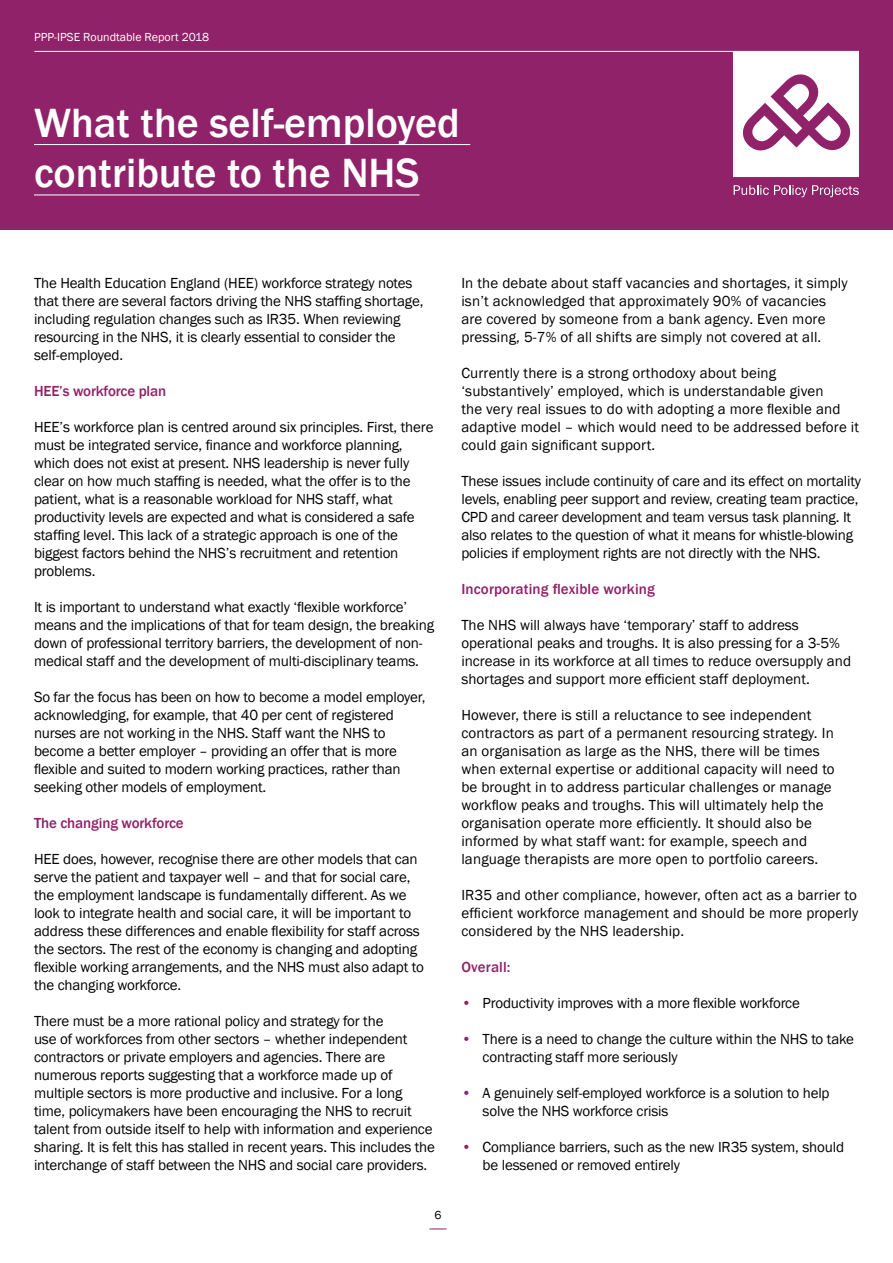
<style>
.page{position:relative;width:893px;height:1263px;background:#fff}
.page>*{position:absolute;margin:0;border:0;box-sizing:border-box;transform-origin:0 0}
.t1{font:500 42px/50.4px "Franklin Gothic";color:#fff}
.t2{font:15px/18px "Franklin Gothic";letter-spacing:-.01em;color:#000}
.t3{font:15px/18px "Franklin Gothic";letter-spacing:.01em;color:#000}
.t4{font:500 15px "Franklin Gothic";letter-spacing:-.005em;color:#902269}
.t5{font:12px "Franklin Gothic";color:#fff}
.t6{font:12px "Franklin Gothic";color:#000}
.s1{color:#902269}
</style>
<div class="page">
<div style="left:0;top:0;width:893px;height:230px;background:#902269"></div>
<svg style="left:429px;top:1228px;width:17px;height:1px"></svg>
<hr style="left:34px;top:51px;width:825px;height:1px;background:#fff">
<svg style="left:733px;top:52px;width:126px;height:125px"></svg>
<svg style="left:734px;top:185px;width:125px;height:12px"></svg>
<hr style="left:34px;top:144px;width:436px;height:1px;background:#fff">
<hr style="left:34px;top:195px;width:386px;height:1px;background:#fff">
<p class="t5" style="left:34px;top:32px;width:177px">PPP-IPSE Roundtable Report 2018</p>
<h1 class="t1" style="left:34px;top:100px;width:427px">What the self-employed contribute to the NHS</h1>
<p class="t2" style="left:34px;top:274px;width:391px">The Health Education England (HEE) workforce strategy notes that there are several factors driving the NHS staffing shortage, including regulation changes such as IR35. When reviewing resourcing in the NHS, it is clearly essential to consider the self-employed.</p>
<p class="t4" style="left:34px;top:385px;width:134px">HEE’s workforce plan</p>
<p class="t2" style="left:34px;top:418px;width:401px">HEE’s workforce plan is centred around six principles. First, there must be integrated service, finance and workforce planning, which does not exist at present. NHS leadership is never fully clear on how much staffing is needed, what the offer is to the patient, what is a reasonable workload for NHS staff, what productivity levels are expected and what is considered a safe staffing level. This lack of a strategic approach is one of the biggest factors behind the NHS’s recruitment and retention problems.</p>
<p class="t2" style="left:34px;top:598px;width:402px">It is important to understand what exactly ‘flexible workforce’ means and the implications of that for team design, the breaking down of professional territory barriers, the development of non&shy;medical staff and the development of multi-disciplinary teams.</p>
<p class="t2" style="left:34px;top:688px;width:393px">So far the focus has been on how to become a model employer, acknowledging, for example, that 40 per cent of registered nurses are not working in the NHS. Staff want the NHS to become a better employer – providing an offer that is more flexible and suited to modern working practices, rather than seeking other models of employment.</p>
<p class="t4" style="left:34px;top:817px;width:151px">The changing workforce</p>
<p class="t2" style="left:34px;top:850px;width:391px">HEE does, however, recognise there are other models that can serve the patient and taxpayer well – and that for social care, the employment landscape is fundamentally different. As we look to integrate health and social care, it will be important to address these differences and enable flexibility for staff across the sectors. The rest of the economy is changing and adopting flexible working arrangements, and the NHS must also adapt to the changing workforce.</p>
<p class="t2" style="left:34px;top:1012px;width:402px">There must be a more rational policy and strategy for the<br>use of workforces from other sectors – whether independent contractors or private employers and agencies. There are numerous reports suggesting that a workforce made up of multiple sectors is more productive and inclusive. For a long time, policymakers have been encouraging the NHS to recruit talent from outside itself to help with information and experience sharing. It is felt this has stalled in recent years. This includes the interchange of staff between the NHS and social care providers.</p>
<p class="t6" style="left:434px;top:1210px;width:9px">6</p>
<p class="t3" style="left:461px;top:274px;width:388px">In the debate about staff vacancies and shortages, it simply isn’t acknowledged that approximately 90% of vacancies are covered by someone from a bank agency. Even more pressing, 5-7% of all shifts are simply not covered at all.</p>
<p class="t3" style="left:461px;top:364px;width:399px">Currently there is a strong orthodoxy about being ‘substantively’ employed, which is understandable given<br>the very real issues to do with adopting a more flexible and adaptive model – which would need to be addressed before it could gain significant support.</p>
<p class="t2" style="left:461px;top:472px;width:401px">These issues include continuity of care and its effect on mortality levels, enabling peer support and review, creating team practice, CPD and career development and team versus task planning. It also relates to the question of what it means for whistle-blowing policies if employment rights are not directly with the NHS.</p>
<p class="t4" style="left:461px;top:580px;width:195px">Incorporating flexible working</p>
<p class="t2" style="left:461px;top:616px;width:391px">The NHS will always have ‘temporary’ staff to address operational peaks and troughs. It is also pressing for a 3-5% increase in its workforce at all times to reduce oversupply and shortages and support more efficient staff deployment.</p>
<p class="t3" style="left:461px;top:706px;width:375px">However, there is still a reluctance to see independent contractors as part of a permanent resourcing strategy. In an organisation as large as the NHS, there will be times when external expertise or additional capacity will need to be brought in to address particular challenges or manage workflow peaks and troughs. This will ultimately help the organisation operate more efficiently. It should also be informed by what staff want: for example, speech and language therapists are more open to portfolio careers.</p>
<p class="t2" style="left:461px;top:886px;width:398px;text-align:justify">IR35 and other compliance, however, often act as a barrier to efficient workforce management and should be more properly considered by the NHS leadership.</p>
<p class="t4" style="left:461px;top:961px;width:51px">Overall:</p>
<p class="t2" style="left:461px;top:994px;width:340px"><span class="s1">•</span> Productivity improves with a more flexible workforce</p>
<p class="t2" style="left:483px;top:1030px;width:373px;text-indent:-21px"><span class="s1">•</span> There is a need to change the culture within the NHS to take contracting staff more seriously</p>
<p class="t2" style="left:483px;top:1084px;width:348px;text-indent:-21px"><span class="s1">•</span> A genuinely self-employed workforce is a solution to help solve the NHS workforce crisis</p>
<p class="t2" style="left:483px;top:1138px;width:363px;text-indent:-21px"><span class="s1">•</span> Compliance barriers, such as the new IR35 system, should be lessened or removed entirely</p>
</div>
